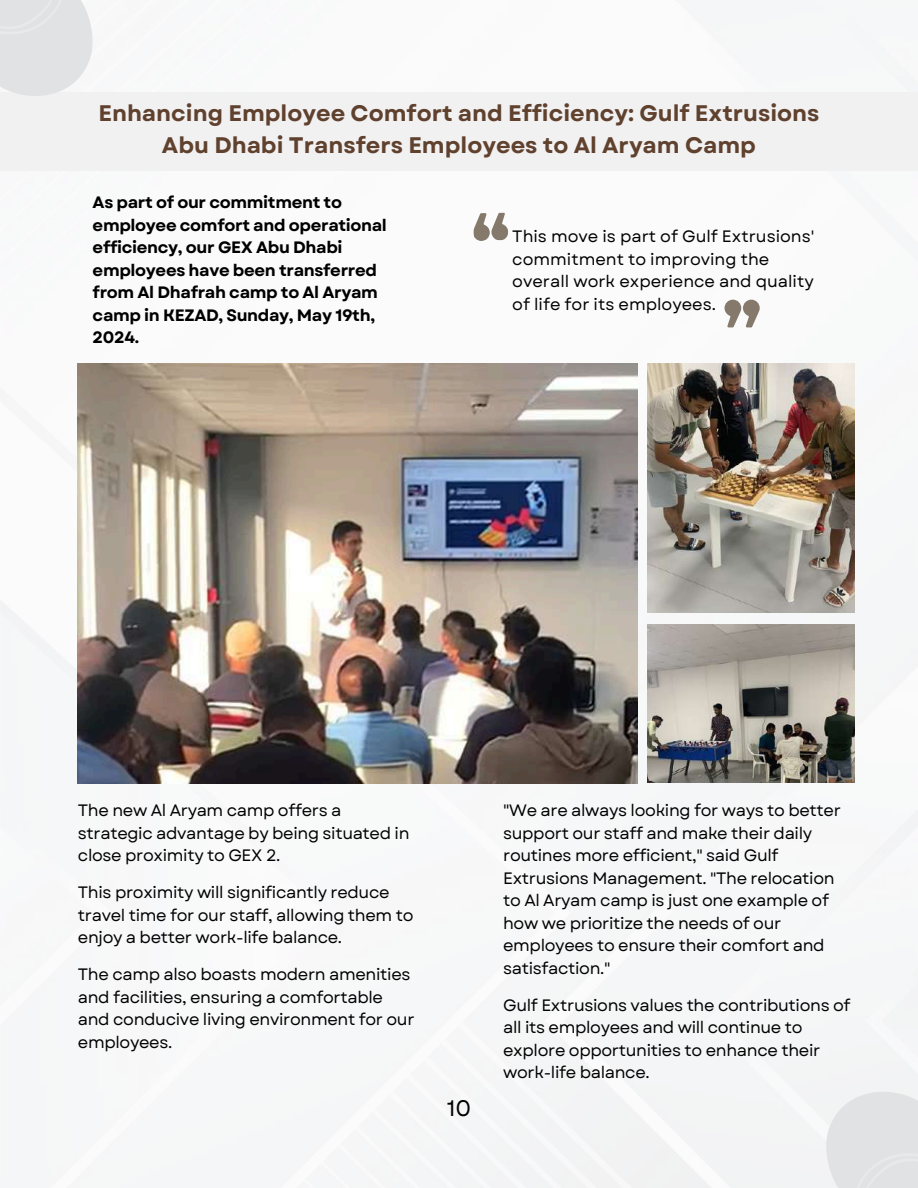
<style>
.page{position:relative;width:918px;height:1188px;background:#fff}
.page>*{position:absolute;margin:0;border:0;box-sizing:border-box;transform-origin:0 0}
.t1{font:700 22.5px/31.5px "Garet";color:#60412e;text-align:center}
.t2{font:22.5px "Garet";color:#000001}
.t3{font:16.5px/22.5px "Garet";letter-spacing:-.02em;color:#000001}
.t4{font:700 16.5px/22.5px "Garet";letter-spacing:-.02em;color:#000001}
.t5{font:16.5px/22.5px "Garet";color:#000}
</style>
<div class="page">
<img style="left:0;top:34px;width:918px;height:1154px">
<div style="left:0;top:92px;width:918px;height:78px;background:#f1f1f2"></div>
<svg style="left:473px;top:212px;width:35px;height:29px"></svg>
<svg style="left:725px;top:300px;width:34px;height:27px"></svg>
<img style="left:648px;top:624px;width:207px;height:159px">
<img style="left:648px;top:364px;width:207px;height:249px">
<img style="left:77px;top:364px;width:560px;height:420px">
<svg style="left:827px;top:1092px;width:91px;height:96px;background:#e2e3e5"></svg>
<svg style="left:0;top:0;width:92px;height:96px;background:#e3e4e5"></svg>
<h1 class="t1" style="left:98px;top:98px;width:723px">Enhancing Employee Comfort and Efficiency: Gulf Extrusions<br>Abu Dhabi Transfers Employees to Al Aryam Camp</h1>
<p class="t4" style="left:93px;top:191px;width:296px">As part of our commitment to employee comfort and operational efficiency, our GEX Abu Dhabi employees have been transferred from Al Dhafrah camp to Al Aryam camp in KEZAD, Sunday, May 19th,<br>2024.</p>
<p class="t5" style="left:512px;top:225px;width:304px">This move is part of Gulf Extrusions' commitment to improving the overall work experience and quality of life for its employees.</p>
<p class="t3" style="left:78px;top:799px;width:333px">The new Al Aryam camp offers a strategic advantage by being situated in close proximity to GEX 2.</p>
<p class="t3" style="left:78px;top:881px;width:337px">This proximity will significantly reduce travel time for our staff, allowing them to enjoy a better work-life balance.</p>
<p class="t3" style="left:78px;top:963px;width:338px">The camp also boasts modern amenities and facilities, ensuring a comfortable and conducive living environment for our employees.</p>
<h1 class="t2" style="left:447px;top:1092px;width:26px">10</h1>
<p class="t3" style="left:503px;top:799px;width:339px">"We are always looking for ways to better support our staff and make their daily routines more efficient," said Gulf Extrusions Management. "The relocation to Al Aryam camp is just one example of how we prioritize the needs of our employees to ensure their comfort and satisfaction."</p>
<p class="t3" style="left:503px;top:994px;width:349px">Gulf Extrusions values the contributions of all its employees and will continue to explore opportunities to enhance their work-life balance.</p>
</div>
